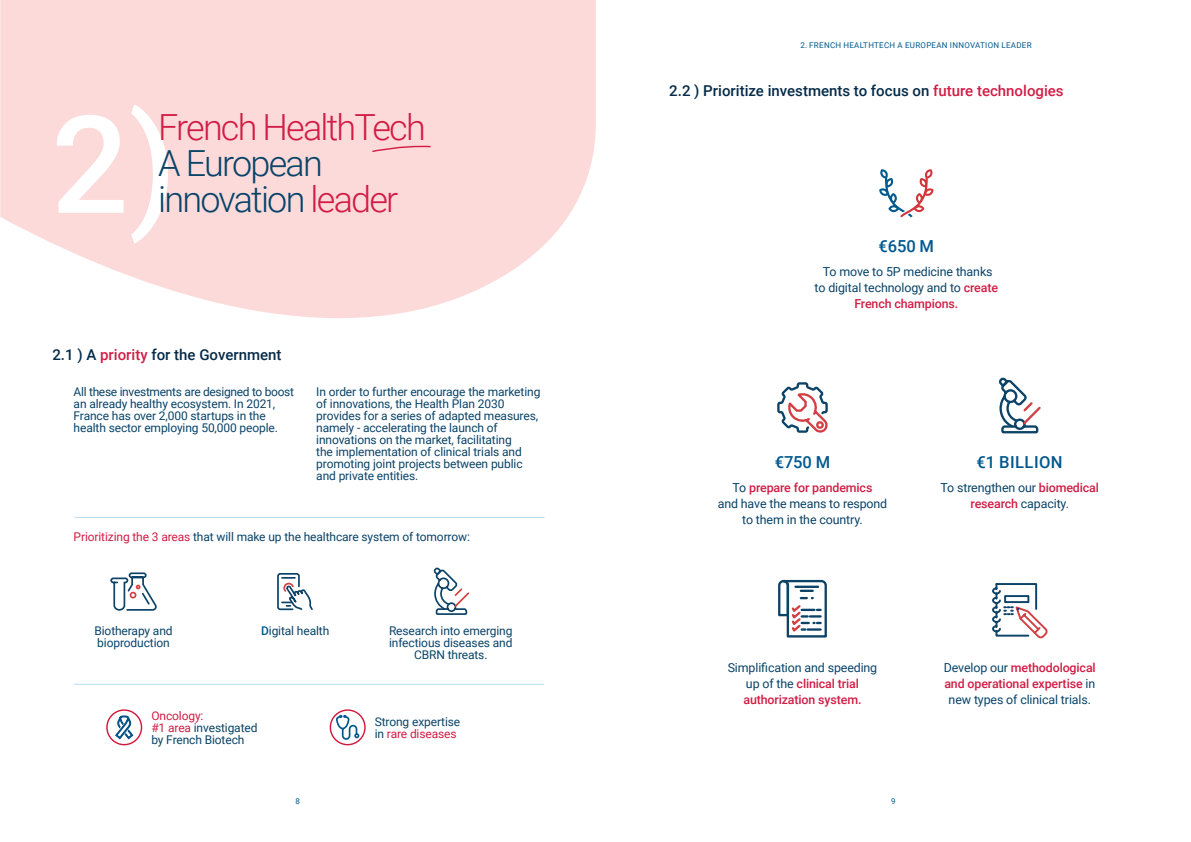
<style>
.page{position:relative;width:1191px;height:842px;background:#fff}
.page>*{position:absolute;margin:0;border:0;box-sizing:border-box;transform-origin:0 0}
.t1{font:500 136.1px "Roboto";color:#fff}
.t2{font:300 36px/36px "Roboto";letter-spacing:-.05em;color:#094368}
.t3{font:300 36px "Roboto";letter-spacing:-.05em;color:#d11d45}
.t4{font:500 16.6px "Roboto";letter-spacing:.025em;color:#00588d}
.t5{font:500 15px "Roboto";color:#062b48}
.t6{font:12.4px/16px "Roboto";letter-spacing:-.01em;color:#094368;text-align:center}
.t7{font:500 12.4px/16px "Roboto";letter-spacing:-.01em;color:#d11d45;text-align:center}
.t8{font:12px/12px "Roboto";letter-spacing:-.01em;color:#094368}
.t9{font:8px "Roboto";letter-spacing:.035em;color:#00588d}
.s1{color:#d11d45}
.s2{font-weight:500;color:#00588d}
.s3{font-weight:500;color:#d11d45}
.s4{font-weight:400;color:#094368}
</style>
<div class="page">
<svg style="left:0;top:0;width:596px;height:318px;background:#fcdede"></svg>
<svg style="left:371px;top:145px;width:61px;height:8px"></svg>
<hr style="left:74px;top:517px;width:470px;height:1px;background:#bde">
<hr style="left:74px;top:684px;width:470px;height:1px;background:#bde">
<svg style="left:277px;top:573px;width:36px;height:38px"></svg>
<svg style="left:433px;top:567px;width:37px;height:48px"></svg>
<svg style="left:110px;top:572px;width:47px;height:39px"></svg>
<div style="left:106px;top:709px;width:36px;height:36px;border:1px solid #d1173b;border-radius:50%"></div>
<svg style="left:115px;top:715px;width:19px;height:24px"></svg>
<div style="left:330px;top:709px;width:36px;height:36px;border:1px solid #d1173b;border-radius:50%"></div>
<svg style="left:335px;top:714px;width:24px;height:27px"></svg>
<svg style="left:879px;top:169px;width:54px;height:48px"></svg>
<svg style="left:777px;top:382px;width:51px;height:51px"></svg>
<svg style="left:999px;top:377px;width:42px;height:57px"></svg>
<svg style="left:778px;top:579px;width:49px;height:59px"></svg>
<svg style="left:992px;top:583px;width:56px;height:56px"></svg>
<h1 class="t1" style="left:51px;top:104px;width:127px">2)</h1>
<h2 class="t3" style="left:158px;top:112px;width:269px">French HealthTech</h2>
<h2 class="t2" style="left:158px;top:148px;width:242px">A European innovation <span class="s1">leader</span></h2>
<p class="t5" style="left:52px;top:348px;width:230px">2.1 ) A <span class="s1">priority</span> for the Government</p>
<p class="t8" style="left:74px;top:387px;width:222px">All these investments are designed to boost an already healthy ecosystem. In 2021, France has over 2,000 startups in the health sector employing 50,000 people.</p>
<p class="t8" style="left:316px;top:387px;width:226px">In order to further encourage the marketing of innovations, the Health Plan 2030 provides for a series of adapted measures, namely - accelerating the launch of innovations on the market, facilitating<br>the implementation of clinical trials and promoting joint projects between public and private entities.</p>
<p class="t8" style="left:74px;top:531px;width:398px"><span class="s1">Prioritizing the 3 areas</span> that will make up the healthcare system of tomorrow:</p>
<p class="t8" style="left:261px;top:626px;width:70px"><span class="s2">D</span>igital health</p>
<p class="t8" style="left:94px;top:626px;width:80px">Biotherapy and bioproduction</p>
<p class="t8" style="left:389px;top:626px;width:125px;text-align:center">Research into emerging infectious diseases and<br>CBRN threats.</p>
<p class="t8" style="left:151px;top:710px;width:108px"><span class="s1">Oncology:<br>#1 area</span> investigated by French Biotech</p>
<p class="t8" style="left:375px;top:715px;width:87px">Strong expertise in <span class="s1">rare diseases</span></p>
<p class="t9" style="left:800px;top:42px;width:233px">2. FRENCH HEALTHTECH A EUROPEAN INNOVATION LEADER</p>
<p class="t5" style="left:669px;top:84px;width:396px">2.2 ) Prioritize investments to focus on <span class="s1">future technologies</span></p>
<h3 class="t4" style="left:878px;top:239px;width:57px">€650 M</h3>
<p class="t6" style="left:814px;top:264px;width:185px">To move to 5P medicine thanks to digital technology and to <span class="s3">create<br>French champions.</span></p>
<h3 class="t4" style="left:774px;top:455px;width:57px">€750 M</h3>
<h3 class="t4" style="left:976px;top:455px;width:88px">€1 BILLION</h3>
<p class="t6" style="left:717px;top:480px;width:171px">To <span class="s3">prepare for pandemics<br></span>and have the means to respond to them in the country.</p>
<p class="t6" style="left:940px;top:481px;width:160px">To strengthen our <span class="s3">biomedical research</span> capacity.</p>
<p class="t7" style="left:727px;top:660px;width:151px"><span class="s4">Simplification and speeding up of the</span> clinical trial authorization system.</p>
<p class="t6" style="left:943px;top:660px;width:153px">Develop our <span class="s3">methodological and operational expertise</span> in new types of clinical trials.</p>
<p class="t9" style="left:295px;top:796px;width:6px">8</p>
<p class="t9" style="left:891px;top:798px;width:6px">9</p>
</div>
